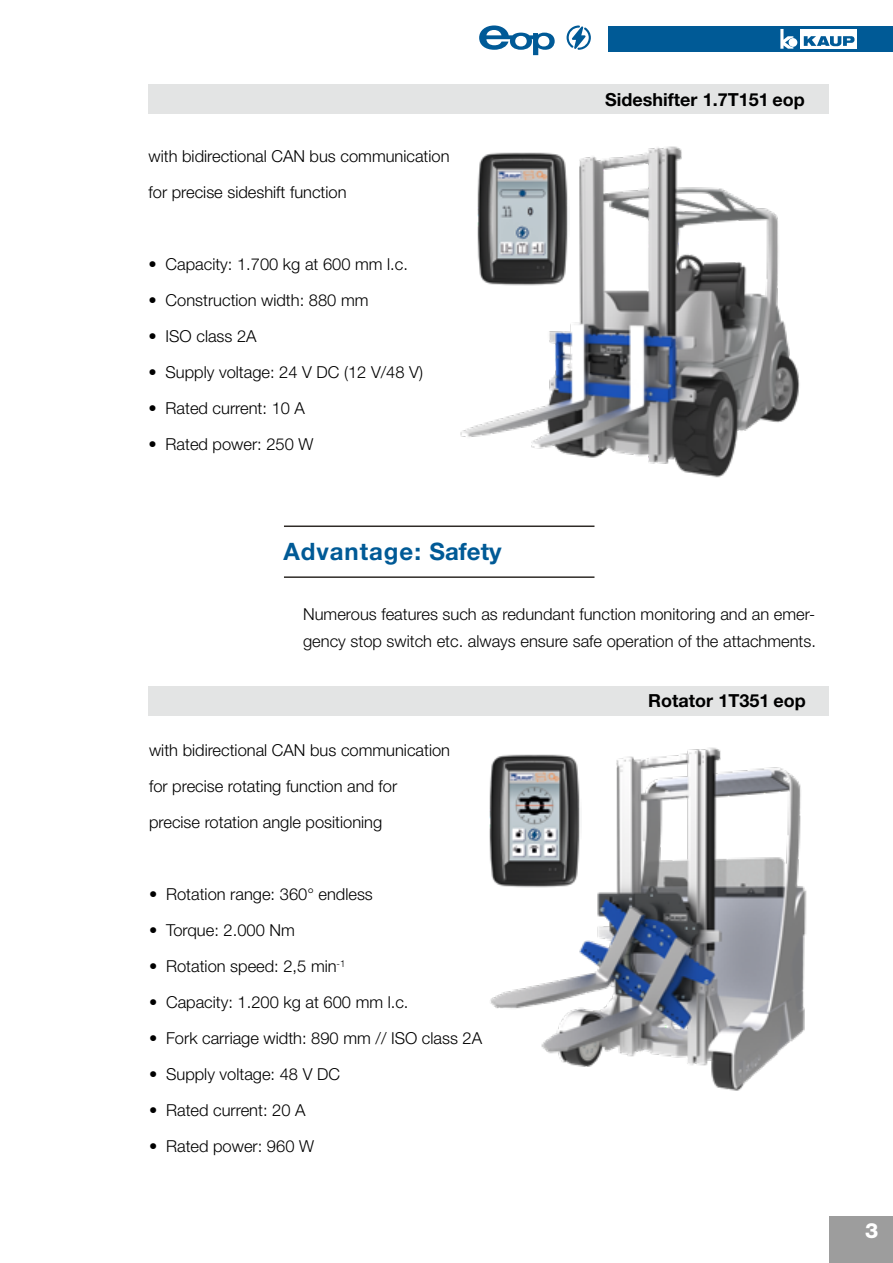
<style>
.page{position:relative;width:893px;height:1263px;background:#fff}
.page>*{position:absolute;margin:0;border:0;box-sizing:border-box;transform-origin:0 0}
.t1{font:700 24px "Helvetica Neue LT Pro";letter-spacing:.04em;color:#005a96}
.t2{font:800 21px "Helvetica Neue LT Pro";color:#fff}
.t3{font:700 18px "Helvetica Neue LT Pro";color:#000}
.t4{font:300 16.5px/36px "Helvetica Neue LT Pro";color:#000}
</style>
<div class="page">
<div style="left:608px;top:26px;width:285px;height:26px;background:#005a96"></div>
<svg style="left:780px;top:29px;width:13px;height:20px"></svg>
<div style="left:800px;top:29px;width:57px;height:20px;background:#fff"></div>
<svg style="left:804px;top:36px;width:50px;height:10px"></svg>
<div style="left:789px;top:38px;width:8px;height:9px;background:#fff;border-radius:50%"></div>
<div style="left:829px;top:1216px;width:64px;height:47px;background:#9d9d9d"></div>
<div style="left:149px;top:84px;width:680px;height:30px;background:#e3e4e4"></div>
<img style="left:460px;top:146px;width:340px;height:332px">
<div style="left:149px;top:686px;width:680px;height:30px;background:#e3e4e4"></div>
<img style="left:490px;top:747px;width:317px;height:344px">
<svg style="left:479px;top:25px;width:76px;height:30px"></svg>
<svg style="left:567px;top:25px;width:24px;height:25px"></svg>
<img style="left:489px;top:752px;width:93px;height:136px">
<img style="left:476px;top:150px;width:94px;height:137px">
<hr style="left:284px;top:525px;width:310px;height:2px;background:#2f2b27">
<hr style="left:284px;top:576px;width:310px;height:2px;background:#2f2b27">
<p class="t4" style="left:149px;top:138px;width:303px">with bidirectional CAN bus communication for precise sideshift function</p>
<p class="t4" style="left:149px;top:246px;width:261px">• Capacity: 1.700 kg at 600 mm l.c.</p>
<p class="t4" style="left:149px;top:282px;width:221px">• Construction width: 880 mm</p>
<p class="t4" style="left:149px;top:318px;width:110px">• ISO class 2A</p>
<p class="t4" style="left:149px;top:354px;width:276px">• Supply voltage: 24 V DC (12 V/48 V)</p>
<p class="t4" style="left:149px;top:390px;width:158px">• Rated current: 10 A</p>
<p class="t4" style="left:149px;top:426px;width:166px">• Rated power: 250 W</p>
<h1 class="t1" style="left:283px;top:536px;width:220px">Advantage: Safety</h1>
<p class="t3" style="left:605px;top:88px;width:201px">Sideshifter 1.7T151 eop</p>
<p class="t4" style="left:303px;top:601px;width:514px;line-height:27px">Numerous features such as redundant function monitoring and an emer&shy;gency stop switch etc. always ensure safe operation of the attachments.</p>
<p class="t4" style="left:149px;top:732px;width:303px">with bidirectional CAN bus communication for precise rotating function and for precise rotation angle positioning</p>
<p class="t4" style="left:149px;top:876px;width:225px">• Rotation range: 360° endless</p>
<p class="t4" style="left:149px;top:912px;width:147px">• Torque: 2.000 Nm</p>
<p class="t4" style="left:149px;top:948px;width:198px">• Rotation speed: 2,5 min<sup>-1</sup></p>
<p class="t4" style="left:149px;top:984px;width:261px">• Capacity: 1.200 kg at 600 mm l.c.</p>
<p class="t4" style="left:149px;top:1020px;width:335px">• Fork carriage width: 890 mm // ISO class 2A</p>
<p class="t4" style="left:149px;top:1056px;width:192px">• Supply voltage: 48 V DC</p>
<p class="t4" style="left:149px;top:1092px;width:158px">• Rated current: 20 A</p>
<p class="t4" style="left:149px;top:1128px;width:166px">• Rated power: 960 W</p>
<p class="t3" style="left:648px;top:690px;width:159px">Rotator 1T351 eop</p>
<p class="t2" style="left:865px;top:1218px;width:15px">3</p>
</div>
